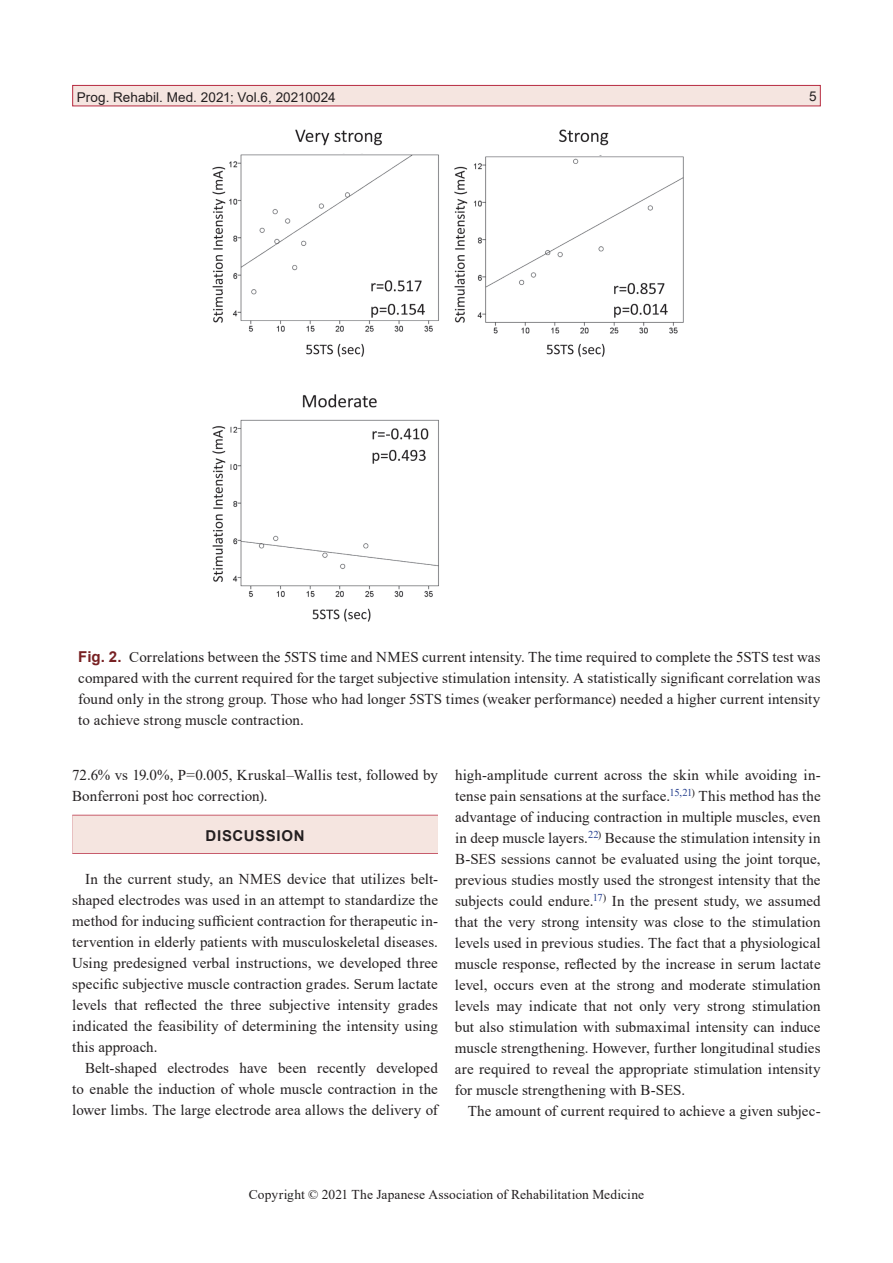
<style>
.page{position:relative;width:893px;height:1263px;background:#fff}
.page>*{position:absolute;margin:0;border:0;box-sizing:border-box;transform-origin:0 0}
.t1{font:15px/21px "Times New Roman";letter-spacing:.005em;color:#231f20;text-align:justify}
.t2{font:700 15px "Arial";letter-spacing:.045em;color:#231f20}
.t3{font:13.5px "Times New Roman";letter-spacing:.005em;color:#231f20}
.t4{font:13.5px "Arial";letter-spacing:.005em;color:#231f20}
.s1{font-family:"Arial";font-weight:700;color:#772022}
</style>
<div class="page">
<div style="left:72px;top:815px;width:366px;height:39px;background:#c75c6c"></div>
<div style="left:72px;top:815px;width:366px;height:38px;background:#f5e5e0"></div>
<div style="left:72px;top:85px;width:749px;height:21px;background:#f5e5e0;border:1px solid #b72b40"></div>
<img style="left:212px;top:129px;width:472px;height:493px">
<p class="t4" style="left:77px;top:88px;width:260px">Prog. Rehabil. Med. 2021; Vol.6, 20210024</p>
<p class="t4" style="left:809px;top:87px;width:9px">5</p>
<p class="t1" style="left:78px;top:646px;width:744px"><span class="s1">Fig. 2.</span> Correlations between the 5STS time and NMES current intensity. The time required to complete the 5STS test was compared with the current required for the target subjective stimulation intensity. A statistically significant correlation was found only in the strong group. Those who had longer 5STS times (weaker performance) needed a higher current intensity to achieve strong muscle contraction.</p>
<p class="t1" style="left:72px;top:764px;width:367px">72.6% vs 19.0%, P=0.005, Kruskal–Wallis test, followed by<br>Bonferroni post hoc correction).</p>
<p class="t2" style="left:206px;top:825px;width:100px">DISCUSSION</p>
<p class="t1" style="left:72px;top:868px;width:367px;text-indent:13px">In the current study, an NMES device that utilizes belt&shy;shaped electrodes was used in an attempt to standardize the method for inducing sufficient contraction for therapeutic in&shy;tervention in elderly patients with musculoskeletal diseases.<br>Using predesigned verbal instructions, we developed three specific subjective muscle contraction grades. Serum lactate levels that reflected the three subjective intensity grades indicated the feasibility of determining the intensity using this approach.</p>
<p class="t1" style="left:72px;top:1057px;width:367px;text-indent:13px">Belt-shaped electrodes have been recently developed to enable the induction of whole muscle contraction in the lower limbs. The large electrode area allows the delivery of</p>
<p class="t1" style="left:455px;top:764px;width:367px">high-amplitude current across the skin while avoiding in&shy;tense pain sensations at the surface.<sup>15,21</sup><sup>)</sup> This method has the advantage of inducing contraction in multiple muscles, even in deep muscle layers.<sup>22</sup><sup>)</sup> Because the stimulation intensity in B-SES sessions cannot be evaluated using the joint torque, previous studies mostly used the strongest intensity that the subjects could endure.<sup>17</sup><sup>)</sup> In the present study, we assumed that the very strong intensity was close to the stimulation levels used in previous studies. The fact that a physiological muscle response, reflected by the increase in serum lactate level, occurs even at the strong and moderate stimulation levels may indicate that not only very strong stimulation but also stimulation with submaximal intensity can induce muscle strengthening. However, further longitudinal studies are required to reveal the appropriate stimulation intensity for muscle strengthening with B-SES.</p>
<p class="t1" style="left:468px;top:1100px;width:354px">The amount of current required to achieve a given subjec-</p>
<p class="t3" style="left:249px;top:1185px;width:397px">Copyright © 2021 The Japanese Association of Rehabilitation Medicine</p>
</div>
